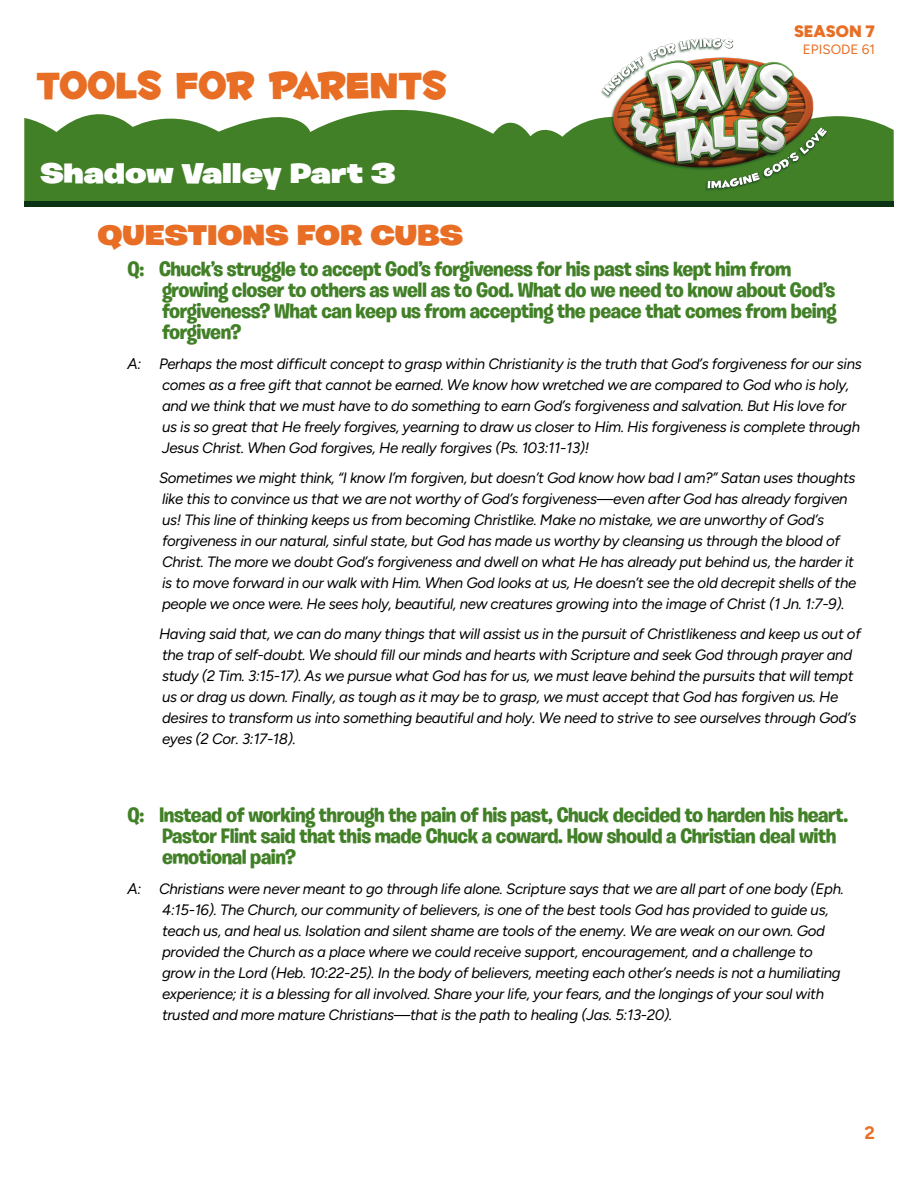
<style>
.page{position:relative;width:918px;height:1188px;background:#fff}
.page>*{position:absolute;margin:0;border:0;box-sizing:border-box;transform-origin:0 0}
.t1{font:45px "Fontdinerdotcom Huggable";color:#e86e25}
.t2{font:900 28.5px "Burbank Big Wide";color:#fff}
.t3{font:900 28.5px "Burbank Big Wide";color:#e86e25}
.t4{font:700 21px/21px "Burbank Big";letter-spacing:-.02em;color:#418027}
.t5{font:300 18px "Figtree";color:#e86e25}
.t6{font:300 16.5px "Figtree";color:#e86e25}
.t7{font:italic 300 15px/21px "Figtree";letter-spacing:-.02em;color:#000}
.t8{font:300 13.5px "Figtree";color:#e86e25}
</style>
<div class="page">
<svg style="left:24px;top:110px;width:870px;height:92px;background:#568d40"></svg>
<img style="left:598px;top:38px;width:234px;height:154px">
<div style="left:24px;top:202px;width:870px;height:5px;background:#0c3215"></div>
<h1 class="t1" style="left:36px;top:58px;width:412px">TOOLS FOR PARENTS</h1>
<h2 class="t2" style="left:40px;top:155px;width:356px">Shadow Valley Part 3</h2>
<h2 class="t3" style="left:98px;top:217px;width:367px">QUESTIONS FOR CUBS</h2>
<p class="t6" style="left:794px;top:22px;width:82px">SEASON 7</p>
<p class="t8" style="left:803px;top:41px;width:74px">EPISODE 61</p>
<p class="t4" style="left:162px;top:259px;width:676px;text-indent:-35px">Q: Chuck’s struggle to accept God’s forgiveness for his past sins kept him from growing closer to others as well as to God. What do we need to know about God’s forgiveness? What can keep us from accepting the peace that comes from being forgiven?</p>
<p class="t7" style="left:162px;top:354px;width:701px;text-indent:-34px">A: Perhaps the most difficult concept to grasp within Christianity is the truth that God’s forgiveness for our sins comes as a free gift that cannot be earned. We know how wretched we are compared to God who is holy, and we think that we must have to do something to earn God’s forgiveness and salvation. But His love for us is so great that He freely forgives, yearning to draw us closer to Him. His forgiveness is complete through Jesus Christ. When God forgives, He really forgives (Ps. 103:11-13)!</p>
<p class="t7" style="left:159px;top:468px;width:699px">Sometimes we might think, “I know I’m forgiven, but doesn’t God know how bad I am?” Satan uses thoughts like this to convince us that we are not worthy of God’s forgiveness—even after God has already forgiven us! This line of thinking keeps us from becoming Christlike. Make no mistake, we are unworthy of God’s forgiveness in our natural, sinful state, but God has made us worthy by cleansing us through the blood of Christ. The more we doubt God’s forgiveness and dwell on what He has already put behind us, the harder it is to move forward in our walk with Him. When God looks at us, He doesn’t see the old decrepit shells of the people we once were. He sees holy, beautiful, new creatures growing into the image of Christ (1 Jn. 1:7-9).</p>
<p class="t7" style="left:159px;top:624px;width:703px">Having said that, we can do many things that will assist us in the pursuit of Christlikeness and keep us out of the trap of self-doubt. We should fill our minds and hearts with Scripture and seek God through prayer and study (2 Tim. 3:15-17). As we pursue what God has for us, we must leave behind the pursuits that will tempt us or drag us down. Finally, as tough as it may be to grasp, we must accept that God has forgiven us. He desires to transform us into something beautiful and holy. We need to strive to see ourselves through God’s eyes (2 Cor. 3:17-18).</p>
<h3 class="t4" style="left:162px;top:805px;width:688px;text-indent:-35px">Q: Instead of working through the pain of his past, Chuck decided to harden his heart.<br>Pastor Flint said that this made Chuck a coward. How should a Christian deal with emotional pain?</h3>
<p class="t7" style="left:162px;top:879px;width:683px;text-indent:-34px">A: Christians were never meant to go through life alone. Scripture says that we are all part of one body (Eph.<br>4:15-16). The Church, our community of believers, is one of the best tools God has provided to guide us, teach us, and heal us. Isolation and silent shame are tools of the enemy. We are weak on our own. God provided the Church as a place where we could receive support, encouragement, and a challenge to grow in the Lord (Heb. 10:22-25). In the body of believers, meeting each other’s needs is not a humiliating experience; it is a blessing for all involved. Share your life, your fears, and the longings of your soul with trusted and more mature Christians—that is the path to healing (Jas. 5:13-20).</p>
<p class="t5" style="left:865px;top:1123px;width:12px">2</p>
</div>
